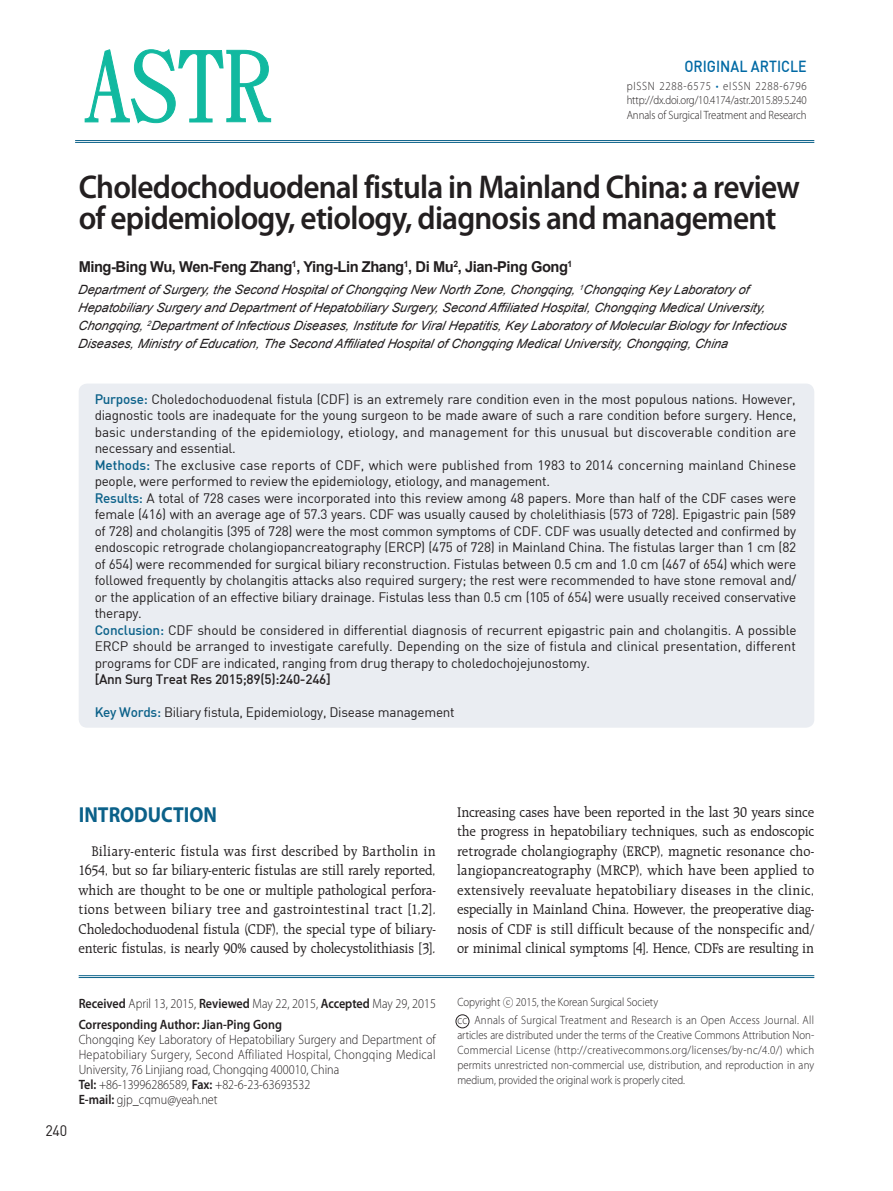
<style>
.page{position:relative;width:893px;height:1191px;background:#fff}
.page>*{position:absolute;margin:0;border:0;box-sizing:border-box;transform-origin:0 0}
.t1{font:600 33px/31.5px "Myriad Pro";letter-spacing:-.025em;color:#231f20;scale:.95 1}
.t2{font:700 21.75px "Myriad Pro";color:#0b6189;scale:.9 1}
.t3{font:15.75px "Dinmed";color:#0069a4;scale:.9 1}
.t4{font:15px/19.5px "Raleigh BT";letter-spacing:-.015em;color:#231f20;text-align:justify;scale:.94 1}
.t5{font:700 15px "Arial";letter-spacing:-.03em;color:#231f20}
.t6{font:15px "Dinreg";color:#231f20;scale:.95 1}
.t7{font:13.5px/16.5px "Dinreg";letter-spacing:-.02em;color:#231f20}
.t8{font:300 13.5px/15px "Myriad Pro";letter-spacing:.005em;color:#231f20;scale:.9 1}
.t9{font:600 13.5px/21px "Myriad Pro";color:#231f20;scale:.9 1}
.t10{font:13.5px "Dinmed";letter-spacing:-.02em;color:#231f20}
.t11{font:italic 12.75px/18px "Arial";color:#231f20}
.t12{font:300 12px/15px "Myriad Pro";color:#231f20;text-align:justify;scale:.9 1}
.t13{font:300 12px/18px "Myriad Pro";letter-spacing:.025em;color:#231f20;scale:.9 1}
.s1{font-size:12.45px;color:#0069a4}
.s2{font-family:"Dinmed";color:#0b6189}
.s3{font-weight:300}
.s4{font-weight:600}
.s5{font-family:"Ymjo 420";font-weight:400}
</style>
<div class="page">
<svg style="left:84px;top:49px;width:188px;height:75px"></svg>
<hr style="left:75px;top:140px;width:739px;height:1px;background:#0b6189">
<hr style="left:75px;top:142px;width:739px;height:1px;background:#0b6189">
<hr style="left:79px;top:975px;width:735px;height:1px;background:#0b6189">
<hr style="left:79px;top:977px;width:735px;height:1px;background:#0b6189">
<div style="left:79px;top:383px;width:735px;height:344px;background:#eaedf2;border-radius:9px"></div>
<div style="left:456px;top:1014px;width:13px;height:14px;border:1px solid #231f20;border-radius:50%"></div>
<p class="t3" style="left:684px;top:56px;width:138px">ORIGINAL ARTICLE</p>
<p class="t12" style="left:627px;top:78px;width:202px">pISSN 2288-6575 <span class="s1">•</span> eISSN 2288-6796 http://dx.doi.org/10.4174/astr.2015.89.5.240<br>Annals of Surgical Treatment and Research</p>
<h1 class="t1" style="left:79px;top:170px;width:761px">Choledochoduodenal fistula in Mainland China: a review of epidemiology, etiology, diagnosis and management</h1>
<p class="t5" style="left:79px;top:256px;width:495px">Ming-Bing Wu, Wen-Feng Zhang<sup>1</sup>, Ying-Lin Zhang<sup>1</sup>, Di Mu<sup>2</sup>, Jian-Ping Gong<sup>1</sup></p>
<p class="t11" style="left:78px;top:281px;width:713px">Department of Surgery,the Second Hospital of Chongqing New North Zone,Chongqing, <sup>1</sup>Chongqing Key Laboratory of Hepatobiliary Surgery and Department of Hepatobiliary Surgery,Second Affiliated Hospital,Chongqing Medical University, Chongqing, <sup>2</sup>Department of Infectious Diseases,Institute for Viral Hepatitis,Key Laboratory of Molecular Biology for Infectious Diseases,Ministry of Education,The Second Affiliated Hospital of Chongqing Medical University,Chongqing,China</p>
<p class="t7" style="left:95px;top:390px;width:703px"><span class="s2">Purpose:</span> Choledochoduodenal fistula (CDF) is an extremely rare condition even in the most populous nations. However, diagnostic tools are inadequate for the young surgeon to be made aware of such a rare condition before surgery. Hence, basic understanding of the epidemiology, etiology, and management for this unusual but discoverable condition are necessary and essential.<br><span class="s2">Methods:</span> The exclusive case reports of CDF, which were published from 1983 to 2014 concerning mainland Chinese people, were performed to review the epidemiology, etiology, and management.<br><span class="s2">Results:</span> A total of 728 cases were incorporated into this review among 48 papers. More than half of the CDF cases were female (416) with an average age of 57.3 years. CDF was usually caused by cholelithiasis (573 of 728). Epigastric pain (589 of 728) and cholangitis (395 of 728) were the most common symptoms of CDF. CDF was usually detected and confirmed by endoscopic retrograde cholangiopancreatography (ERCP) (475 of 728) in Mainland China. The fistulas larger than 1 cm (82 of 654) were recommended for surgical biliary reconstruction. Fistulas between 0.5 cm and 1.0 cm (467 of 654) which were followed frequently by cholangitis attacks also required surgery; the rest were recommended to have stone removal and/ or the application of an effective biliary drainage. Fistulas less than 0.5 cm (105 of 654) were usually received conservative therapy.<br><span class="s2">Conclusion:</span> CDF should be considered in differential diagnosis of recurrent epigastric pain and cholangitis. A possible ERCP should be arranged to investigate carefully. Depending on the size of fistula and clinical presentation, different programs for CDF are indicated, ranging from drug therapy to choledochojejunostomy.</p>
<p class="t10" style="left:95px;top:670px;width:238px">[Ann Surg Treat Res 2015;89(5):240-246]</p>
<p class="t7" style="left:95px;top:704px;width:362px"><span class="s2">Key Words:</span> Biliary fistula, Epidemiology, Disease management</p>
<h2 class="t2" style="left:79px;top:801px;width:155px">INTRODUCTION</h2>
<p class="t4" style="left:79px;top:840px;width:382px;text-indent:13px">Biliary-enteric fistula was first described by Bartholin in 1654, but so far biliary-enteric fistulas are still rarely reported, which are thought to be one or multiple pathological perfora&shy;tions between biliary tree and gastrointestinal tract [1,2].<br>Choledochoduodenal fistula (CDF), the special type of biliary&shy;enteric fistulas, is nearly 90% caused by cholecystolithiasis [3].</p>
<p class="t6" style="left:46px;top:1121px;width:24px">240</p>
<p class="t9" style="left:79px;top:992px;width:398px">Received <span class="s3">April 13, 2015,</span> Reviewed <span class="s3">May 22, 2015,</span> Accepted <span class="s3">May 29, 2015<br></span>Corresponding Author: Jian-Ping Gong</p>
<p class="t8" style="left:79px;top:1032px;width:398px">Chongqing Key Laboratory of Hepatobiliary Surgery and Department of Hepatobiliary Surgery, Second Affiliated Hospital, Chongqing Medical University, 76 Linjiang road, Chongqing 400010, China<br><span class="s4">Tel:</span> +86-13996286589, <span class="s4">Fax:</span> +82-6-23-63693532<br><span class="s4">E-mail:</span> gjp_cqmu@yeah.net</p>
<p class="t4" style="left:457px;top:801px;width:381px">Increasing cases have been reported in the last 30 years since the progress in hepatobiliary techniques, such as endoscopic retrograde cholangiography (ERCP), magnetic resonance cho&shy;langiopancreatography (MRCP), which have been applied to extensively reevaluate hepatobiliary diseases in the clinic, especially in Mainland China. However, the preoperative diag&shy;nosis of CDF is still difficult because of the nonspecific and/ or minimal clinical symptoms [4]. Hence, CDFs are resulting in</p>
<p class="t13" style="left:457px;top:993px;width:398px">Copyright <span class="s5">ⓒ</span> 2015, the Korean Surgical Society<br>cc Annals of Surgical Treatment and Research is an Open Access Journal. All</p>
<p class="t12" style="left:457px;top:1028px;width:398px">articles are distributed under the terms of the Creative Commons Attribution Non-Commercial License (http://creativecommons.org/licenses/by-nc/4.0/) which permits unrestricted non-commercial use, distribution, and reproduction in any medium, provided the original work is properly cited.</p>
</div>
